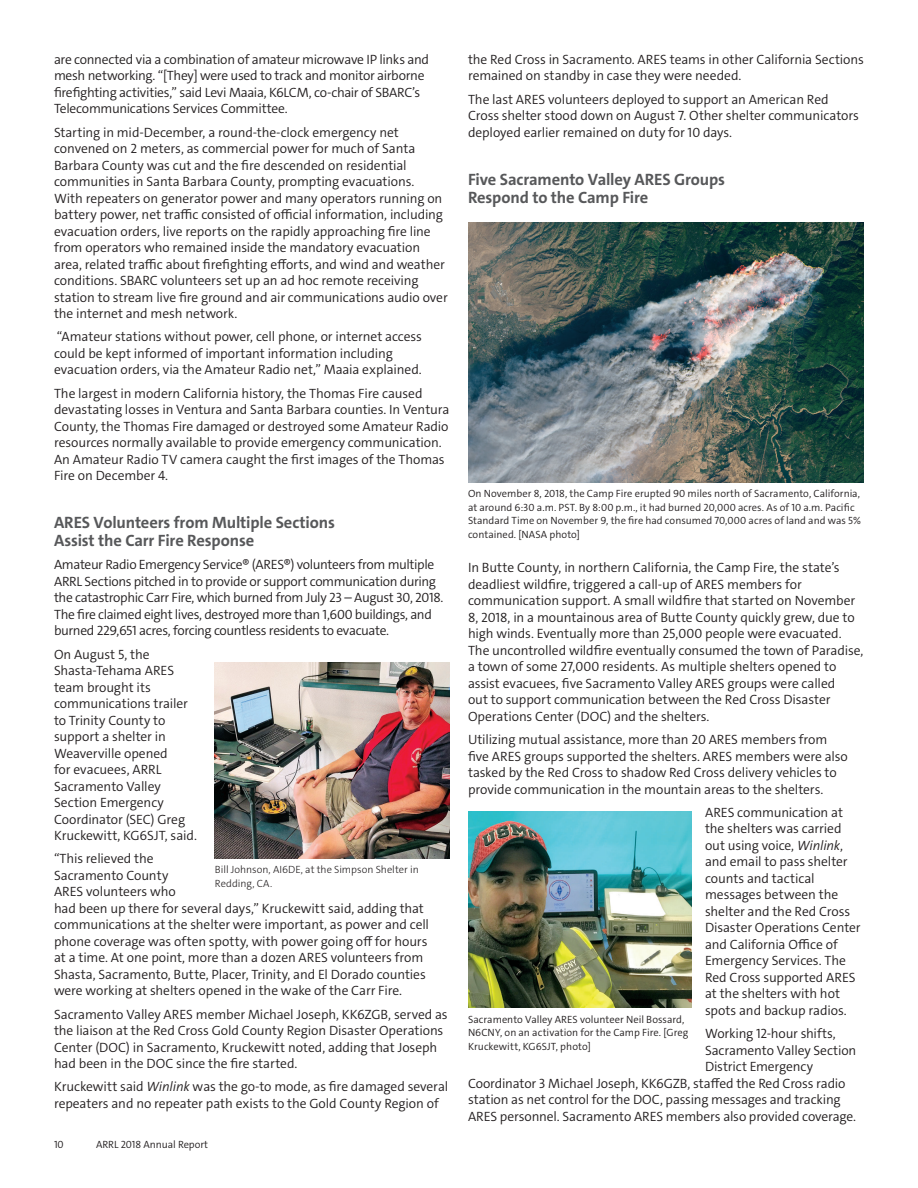
<style>
.page{position:relative;width:918px;height:1188px;background:#fff}
.page>*{position:absolute;margin:0;border:0;box-sizing:border-box;transform-origin:0 0}
.t1{font:700 16.5px/18px "The Sans C4 s";letter-spacing:-.01em;color:#57585a}
.t2{font:300 13.5px/16.5px "The Sans C4 s";letter-spacing:-.01em;color:#231f20}
.t3{font:300 13.5px/16.5px "The Sans C4 s";letter-spacing:-.03em;color:#231f20}
.t4{font:300 10.5px/13.5px "The Sans C4 s";color:#231f20}
.t5{font:300 10.5px/13.5px "The Sans C4 s";color:#231f20}
.s1{font-style:italic}
</style>
<div class="page">
<img style="left:215px;top:662px;width:235px;height:197px">
<img style="left:468px;top:223px;width:396px;height:260px">
<img style="left:468px;top:811px;width:224px;height:196px">
<p class="t2" style="left:54px;top:51px;width:377px">are connected via a combination of amateur microwave IP links and mesh networking. “[They] were used to track and monitor airborne firefighting activities,” said Levi Maaia, K6LCM, co-chair of SBARC’s Telecommunications Services Committee.</p>
<p class="t2" style="left:54px;top:124px;width:395px">Starting in mid-December, a round-the-clock emergency net convened on 2 meters, as commercial power for much of Santa Barbara County was cut and the fire descended on residential communities in Santa Barbara County, prompting evacuations.<br>With repeaters on generator power and many operators running on battery power, net traffic consisted of official information, including evacuation orders, live reports on the rapidly approaching fire line from operators who remained inside the mandatory evacuation area, related traffic about firefighting efforts, and wind and weather conditions. SBARC volunteers set up an ad hoc remote receiving station to stream live fire ground and air communications audio over the internet and mesh network.</p>
<p class="t2" style="left:54px;top:329px;width:370px">“Amateur stations without power, cell phone, or internet access could be kept informed of important information including evacuation orders, via the Amateur Radio net,” Maaia explained.</p>
<p class="t2" style="left:54px;top:385px;width:397px">The largest in modern California history, the Thomas Fire caused devastating losses in Ventura and Santa Barbara counties. In Ventura County, the Thomas Fire damaged or destroyed some Amateur Radio resources normally available to provide emergency communication.<br>An Amateur Radio TV camera caught the first images of the Thomas Fire on December 4.</p>
<p class="t1" style="left:54px;top:514px;width:282px">ARES Volunteers from Multiple Sections<br>Assist the Carr Fire Response</p>
<p class="t3" style="left:54px;top:557px;width:391px">Amateur Radio Emergency Service® (ARES®) volunteers from multiple ARRL Sections pitched in to provide or support communication during the catastrophic Carr Fire, which burned from July 23 – August 30, 2018.<br>The fire claimed eight lives, destroyed more than 1,600 buildings, and burned 229,651 acres, forcing countless residents to evacuate.</p>
<p class="t2" style="left:54px;top:646px;width:144px">On August 5, the<br>Shasta-Tehama ARES team brought its communications trailer to Trinity County to support a shelter in<br>Weaverville opened<br>for evacuees, ARRL<br>Sacramento Valley<br>Section Emergency<br>Coordinator (SEC) Greg<br>Kruckewitt, KG6SJT, said.</p>
<p class="t2" style="left:54px;top:851px;width:377px">“This relieved the<br>Sacramento County<br>ARES volunteers who<br>had been up there for several days,” Kruckewitt said, adding that communications at the shelter were important, as power and cell phone coverage was often spotty, with power going off for hours at a time. At one point, more than a dozen ARES volunteers from Shasta, Sacramento, Butte, Placer, Trinity, and El Dorado counties were working at shelters opened in the wake of the Carr Fire.</p>
<p class="t2" style="left:54px;top:1006px;width:395px">Sacramento Valley ARES member Michael Joseph, KK6ZGB, served as the liaison at the Red Cross Gold County Region Disaster Operations Center (DOC) in Sacramento, Kruckewitt noted, adding that Joseph had been in the DOC since the fire started.</p>
<p class="t2" style="left:54px;top:1079px;width:396px">Kruckewitt said <span class="s1">Winlink</span> was the go-to mode, as fire damaged several repeaters and no repeater path exists to the Gold County Region of</p>
<p class="t5" style="left:215px;top:863px;width:205px">Bill Johnson, AI6DE, at the Simpson Shelter in<br>Redding, CA.</p>
<p class="t4" style="left:54px;top:1138px;width:11px">10</p>
<p class="t4" style="left:96px;top:1138px;width:113px">ARRL 2018 Annual Report</p>
<p class="t2" style="left:468px;top:51px;width:397px">the Red Cross in Sacramento. ARES teams in other California Sections remained on standby in case they were needed.</p>
<p class="t2" style="left:468px;top:91px;width:393px">The last ARES volunteers deployed to support an American Red<br>Cross shelter stood down on August 7. Other shelter communicators deployed earlier remained on duty for 10 days.</p>
<p class="t1" style="left:468px;top:170px;width:259px">Five Sacramento Valley ARES Groups<br>Respond to the Camp Fire</p>
<p class="t4" style="left:468px;top:487px;width:394px">On November 8, 2018, the Camp Fire erupted 90 miles north of Sacramento, California, at around 6:30 a.m. PST. By 8:00 p.m., it had burned 20,000 acres. As of 10 a.m. Pacific Standard Time on November 9, the fire had consumed 70,000 acres of land and was 5% contained. [NASA photo]</p>
<p class="t2" style="left:468px;top:560px;width:397px">In Butte County, in northern California, the Camp Fire, the state’s deadliest wildfire, triggered a call-up of ARES members for communication support. A small wildfire that started on November 8, 2018, in a mountainous area of Butte County quickly grew, due to high winds. Eventually more than 25,000 people were evacuated.<br>The uncontrolled wildfire eventually consumed the town of Paradise, a town of some 27,000 residents. As multiple shelters opened to assist evacuees, five Sacramento Valley ARES groups were called<br>out to support communication between the Red Cross Disaster Operations Center (DOC) and the shelters.</p>
<p class="t2" style="left:468px;top:732px;width:381px">Utilizing mutual assistance, more than 20 ARES members from five ARES groups supported the shelters. ARES members were also tasked by the Red Cross to shadow Red Cross delivery vehicles to provide communication in the mountain areas to the shelters.</p>
<p class="t2" style="left:705px;top:804px;width:157px">ARES communication at the shelters was carried out using voice, <span class="s1">Winlink</span>, and email to pass shelter counts and tactical messages between the shelter and the Red Cross<br>Disaster Operations Center and California Office of<br>Emergency Services. The<br>Red Cross supported ARES at the shelters with hot spots and backup radios.</p>
<p class="t2" style="left:705px;top:1025px;width:132px">Working 12-hour shifts,</p>
<p class="t2" style="left:705px;top:1042px;width:153px">Sacramento Valley Section</p>
<p class="t2" style="left:705px;top:1058px;width:110px">District Emergency</p>
<p class="t2" style="left:468px;top:1075px;width:379px">Coordinator 3 Michael Joseph, KK6GZB, staffed the Red Cross radio</p>
<p class="t2" style="left:468px;top:1091px;width:374px">station as net control for the DOC, passing messages and tracking</p>
<p class="t2" style="left:468px;top:1108px;width:390px">ARES personnel. Sacramento ARES members also provided coverage.</p>
<p class="t4" style="left:468px;top:1013px;width:222px">Sacramento Valley ARES volunteer Neil Bossard,<br>N6CNY, on an activation for the Camp Fire. [Greg<br>Kruckewitt, KG6SJT, photo]</p>
</div>
